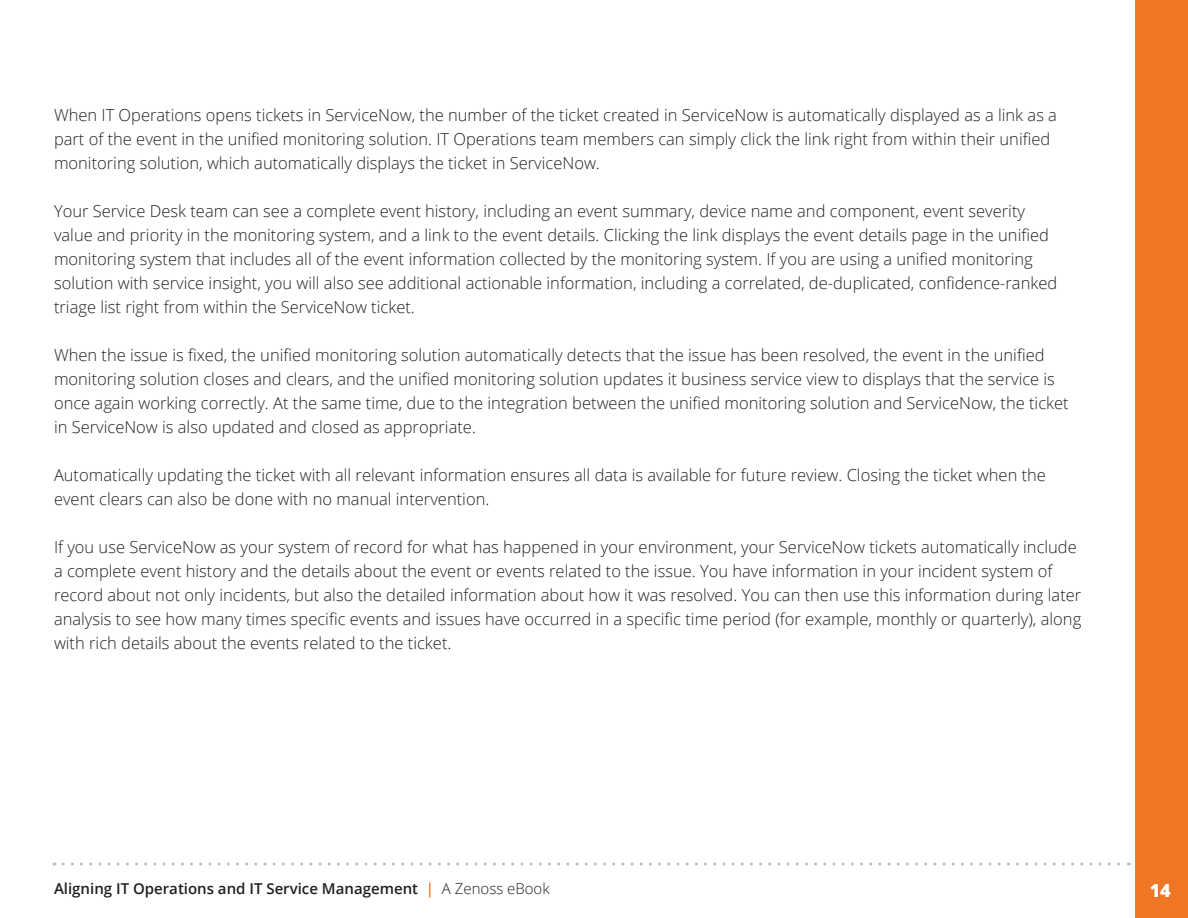
<style>
.page{position:relative;width:1188px;height:918px;background:#fff}
.page>*{position:absolute;margin:0;border:0;box-sizing:border-box;transform-origin:0 0}
.t1{font:800 18px "Open Sans";color:#fff}
.t2{font:300 16.5px/24px "Open Sans";color:#231f20}
.t3{font:600 15px "Open Sans";color:#231f20}
.s1{color:#ee7625}
.s2{font-weight:300}
</style>
<div class="page">
<div style="left:1135px;top:0;width:53px;height:918px;background:#ee7625"></div>
<svg style="left:63px;top:863px;width:1066px;height:3px"></svg>
<p class="t2" style="left:54px;top:102px;width:1005px">When IT Operations opens tickets in ServiceNow, the number of the ticket created in ServiceNow is automatically displayed as a link as a part of the event in the unified monitoring solution. IT Operations team members can simply click the link right from within their unified monitoring solution, which automatically displays the ticket in ServiceNow.</p>
<p class="t2" style="left:54px;top:198px;width:1005px">Your Service Desk team can see a complete event history, including an event summary, device name and component, event severity value and priority in the monitoring system, and a link to the event details. Clicking the link displays the event details page in the unified monitoring system that includes all of the event information collected by the monitoring system. If you are using a unified monitoring solution with service insight, you will also see additional actionable information, including a correlated, de-duplicated, confidence-ranked triage list right from within the ServiceNow ticket.</p>
<p class="t2" style="left:54px;top:342px;width:1016px">When the issue is fixed, the unified monitoring solution automatically detects that the issue has been resolved, the event in the unified monitoring solution closes and clears, and the unified monitoring solution updates it business service view to displays that the service is once again working correctly. At the same time, due to the integration between the unified monitoring solution and ServiceNow, the ticket in ServiceNow is also updated and closed as appropriate.</p>
<p class="t2" style="left:54px;top:462px;width:994px">Automatically updating the ticket with all relevant information ensures all data is available for future review. Closing the ticket when the event clears can also be done with no manual intervention.</p>
<p class="t2" style="left:54px;top:534px;width:1029px">If you use ServiceNow as your system of record for what has happened in your environment, your ServiceNow tickets automatically include a complete event history and the details about the event or events related to the issue. You have information in your incident system of record about not only incidents, but also the detailed information about how it was resolved. You can then use this information during later analysis to see how many times specific events and issues have occurred in a specific time period (for example, monthly or quarterly), along with rich details about the events related to the ticket.</p>
<p class="t3" style="left:54px;top:879px;width:497px">Aligning IT Operations and IT Service Management <span class="s1">|</span> <span class="s2">A Zenoss eBook</span></p>
<p class="t1" style="left:1150px;top:877px;width:23px">14</p>
</div>
